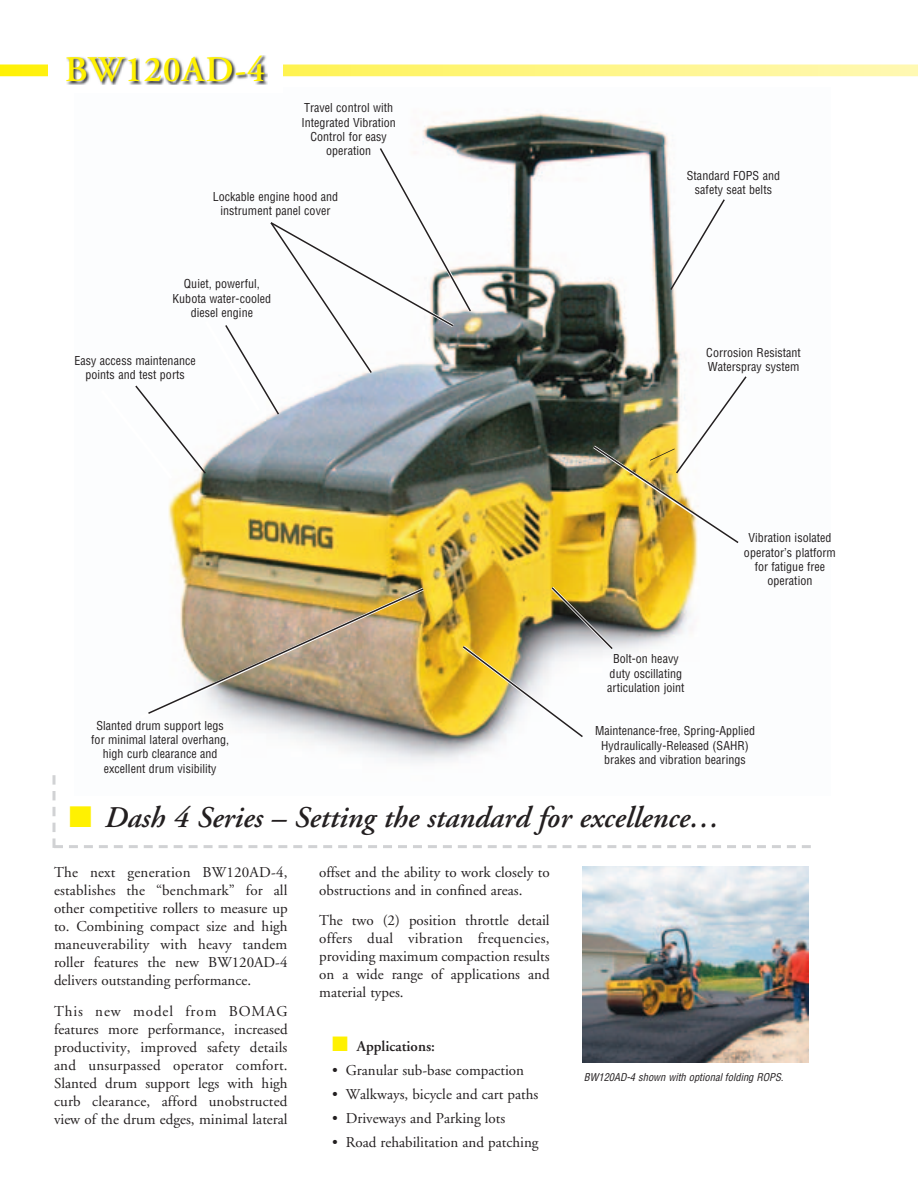
<style>
.page{position:relative;width:918px;height:1188px;background:#fff}
.page>*{position:absolute;margin:0;border:0;box-sizing:border-box;transform-origin:0 0}
.t1{font:600 36px "Adobe Garamond";letter-spacing:.025em;color:#fff101}
.t2{font:italic 600 30px "Adobe Garamond";color:#231f20}
.t3{font:15px/18px "Adobe Garamond";color:#231f20;text-align:justify}
.t4{font:600 15px "Adobe Garamond";color:#231f20}
.t5{font:condensed 12px/14.4px "Helvetica";letter-spacing:.005em;color:#231f20;text-align:center}
.t6{font:italic condensed 10.5px "Helvetica";color:#231f20}
.s1{color:#fff101}
</style>
<div class="page">
<svg style="left:0;top:64px;width:918px;height:12px;background:#fff582"></svg>
<img style="left:168px;top:113px;width:530px;height:650px">
<img style="left:583px;top:866px;width:225px;height:196px">
<svg style="left:56px;top:845px;width:7px;height:3px"></svg>
<svg style="left:69px;top:845px;width:9px;height:3px"></svg>
<svg style="left:84px;top:845px;width:9px;height:3px"></svg>
<svg style="left:99px;top:845px;width:9px;height:3px"></svg>
<svg style="left:114px;top:845px;width:9px;height:3px"></svg>
<svg style="left:129px;top:845px;width:9px;height:3px"></svg>
<svg style="left:144px;top:845px;width:9px;height:3px"></svg>
<svg style="left:159px;top:845px;width:9px;height:3px"></svg>
<svg style="left:174px;top:845px;width:9px;height:3px"></svg>
<svg style="left:189px;top:845px;width:9px;height:3px"></svg>
<svg style="left:204px;top:845px;width:9px;height:3px"></svg>
<svg style="left:219px;top:845px;width:23px;height:3px"></svg>
<svg style="left:248px;top:845px;width:9px;height:3px"></svg>
<svg style="left:263px;top:845px;width:9px;height:3px"></svg>
<svg style="left:278px;top:845px;width:9px;height:3px"></svg>
<svg style="left:293px;top:845px;width:9px;height:3px"></svg>
<svg style="left:308px;top:845px;width:9px;height:3px"></svg>
<svg style="left:323px;top:845px;width:9px;height:3px"></svg>
<svg style="left:338px;top:845px;width:9px;height:3px"></svg>
<svg style="left:353px;top:845px;width:9px;height:3px"></svg>
<svg style="left:368px;top:845px;width:9px;height:3px"></svg>
<svg style="left:383px;top:845px;width:9px;height:3px"></svg>
<svg style="left:398px;top:845px;width:9px;height:3px"></svg>
<svg style="left:413px;top:845px;width:9px;height:3px"></svg>
<svg style="left:428px;top:845px;width:9px;height:3px"></svg>
<svg style="left:443px;top:845px;width:9px;height:3px"></svg>
<svg style="left:458px;top:845px;width:9px;height:3px"></svg>
<svg style="left:473px;top:845px;width:9px;height:3px"></svg>
<svg style="left:488px;top:845px;width:9px;height:3px"></svg>
<svg style="left:503px;top:845px;width:9px;height:3px"></svg>
<svg style="left:518px;top:845px;width:9px;height:3px"></svg>
<svg style="left:533px;top:845px;width:9px;height:3px"></svg>
<svg style="left:548px;top:845px;width:9px;height:3px"></svg>
<svg style="left:563px;top:845px;width:23px;height:3px"></svg>
<svg style="left:592px;top:845px;width:9px;height:3px"></svg>
<svg style="left:607px;top:845px;width:9px;height:3px"></svg>
<svg style="left:622px;top:845px;width:9px;height:3px"></svg>
<svg style="left:637px;top:845px;width:9px;height:3px"></svg>
<svg style="left:652px;top:845px;width:9px;height:3px"></svg>
<svg style="left:667px;top:845px;width:9px;height:3px"></svg>
<svg style="left:682px;top:845px;width:9px;height:3px"></svg>
<svg style="left:697px;top:845px;width:9px;height:3px"></svg>
<svg style="left:712px;top:845px;width:9px;height:3px"></svg>
<svg style="left:727px;top:845px;width:9px;height:3px"></svg>
<svg style="left:742px;top:845px;width:9px;height:3px"></svg>
<svg style="left:757px;top:845px;width:9px;height:3px"></svg>
<svg style="left:772px;top:845px;width:9px;height:3px"></svg>
<svg style="left:787px;top:845px;width:9px;height:3px"></svg>
<svg style="left:802px;top:845px;width:9px;height:3px"></svg>
<svg style="left:52px;top:775px;width:4px;height:10px"></svg>
<svg style="left:52px;top:791px;width:4px;height:9px"></svg>
<svg style="left:52px;top:807px;width:4px;height:9px"></svg>
<svg style="left:52px;top:823px;width:4px;height:9px"></svg>
<svg style="left:52px;top:838px;width:4px;height:10px"></svg>
<img style="left:148px;top:588px;width:276px;height:131px">
<svg style="left:463px;top:587px;width:150px;height:150px"></svg>
<svg style="left:670px;top:199px;width:55px;height:91px"></svg>
<img style="left:593px;top:376px;width:154px;height:167px">
<svg style="left:135px;top:148px;width:337px;height:331px"></svg>
<div style="left:48px;top:48px;width:235px;height:44px;background:#fff"></div>
<img style="left:67px;top:55px;width:201px;height:30px">
<h1 class="t1" style="left:65px;top:50px;width:202px">BW120AD-4</h1>
<p class="t5" style="left:301px;top:101px;width:96px">Travel control with<br>Integrated Vibration<br>Control for easy operation</p>
<p class="t5" style="left:213px;top:189px;width:127px">Lockable engine hood and instrument panel cover</p>
<p class="t5" style="left:173px;top:277px;width:100px">Quiet, powerful,<br>Kubota water-cooled diesel engine</p>
<p class="t5" style="left:74px;top:353px;width:123px">Easy access maintenance points and test ports</p>
<p class="t5" style="left:91px;top:718px;width:139px">Slanted drum support legs for minimal lateral overhang, high curb clearance and excellent drum visibility</p>
<p class="t5" style="left:687px;top:168px;width:95px">Standard FOPS and safety seat belts</p>
<p class="t5" style="left:706px;top:345px;width:96px;text-align:left">Corrosion Resistant<br>Waterspray system</p>
<p class="t5" style="left:607px;top:652px;width:79px">Bolt-on heavy duty oscillating articulation joint</p>
<p class="t5" style="left:744px;top:530px;width:93px">Vibration isolated operator’s platform for fatigue free operation</p>
<p class="t5" style="left:595px;top:724px;width:162px">Maintenance-free, Spring-Applied<br>Hydraulically-Released (SAHR) brakes and vibration bearings</p>
<h2 class="t2" style="left:69px;top:801px;width:652px"><span class="s1">■</span> Dash 4 Series – Setting the standard for excellence…</h2>
<p class="t3" style="left:54px;top:863px;width:235px">The next generation BW120AD-4, establishes the “benchmark” for all other competitive rollers to measure up to. Combining compact size and high maneuverability with heavy tandem roller features the new BW120AD-4 delivers outstanding performance.</p>
<p class="t3" style="left:54px;top:1003px;width:235px">This new model from BOMAG features more performance, increased productivity, improved safety details and unsurpassed operator comfort.<br>Slanted drum support legs with high curb clearance, afford unobstructed view of the drum edges, minimal lateral</p>
<p class="t3" style="left:319px;top:864px;width:232px">offset and the ability to work closely to obstructions and in confined areas.</p>
<p class="t3" style="left:319px;top:912px;width:232px">The two (2) position throttle detail offers dual vibration frequencies, providing maximum compaction results on a wide range of applications and material types.</p>
<p class="t4" style="left:332px;top:1038px;width:104px"><span class="s1">■</span> Applications:</p>
<p class="t3" style="left:332px;top:1062px;width:193px">• Granular sub-base compaction</p>
<p class="t3" style="left:332px;top:1086px;width:208px">• Walkways, bicycle and cart paths</p>
<p class="t3" style="left:332px;top:1110px;width:175px">• Driveways and Parking lots</p>
<p class="t3" style="left:332px;top:1134px;width:208px">• Road rehabilitation and patching</p>
<p class="t6" style="left:584px;top:1071px;width:201px">BW120AD-4 shown with optional folding ROPS.</p>
</div>
